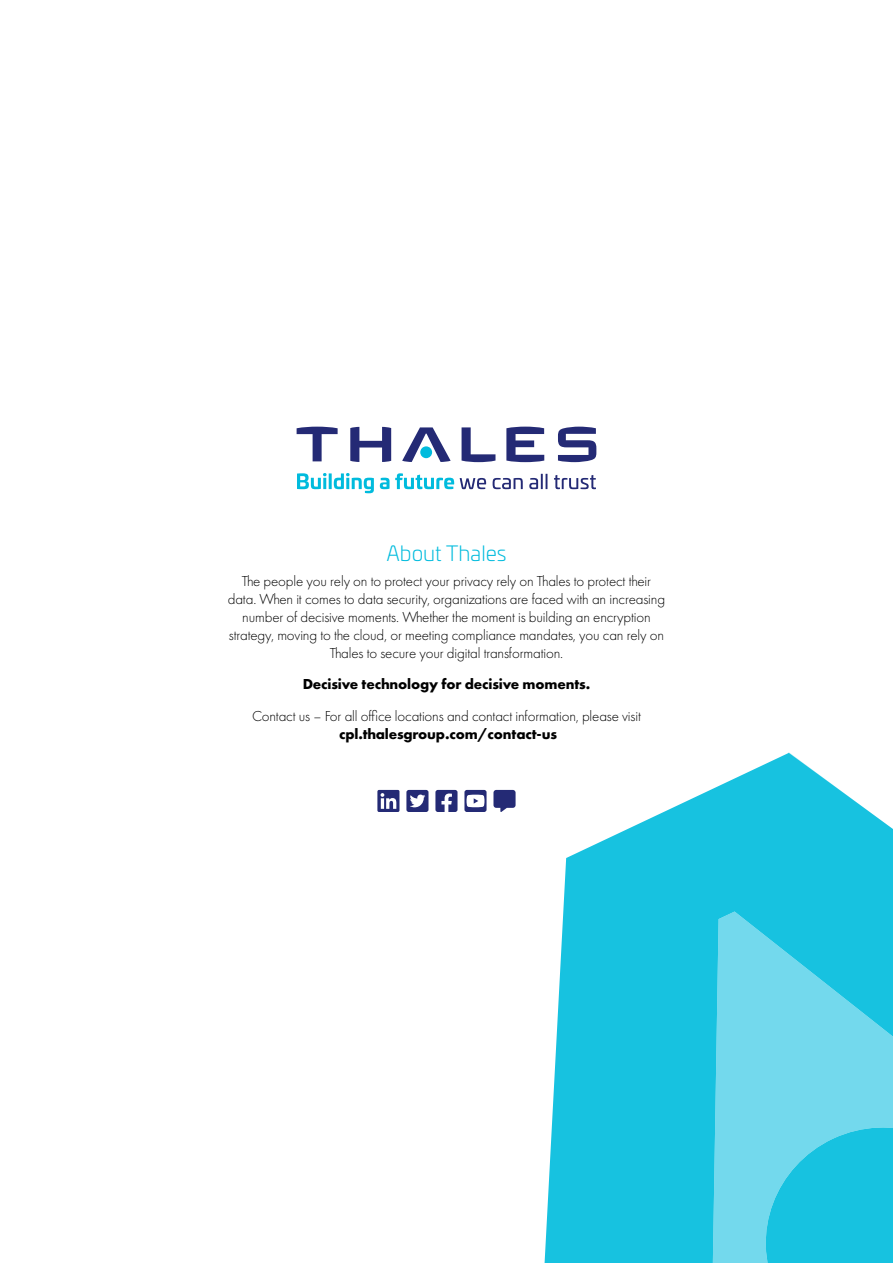
<style>
.page{position:relative;width:893px;height:1263px;background:#fff}
.page>*{position:absolute;margin:0;border:0;box-sizing:border-box;transform-origin:0 0}
.t1{font:300 21px "Univia Pro";color:#0bd}
.t2{font:300 15px/18px "Futura PT";letter-spacing:-.01em;color:#000;text-align:center}
.t3{font:700 15px "Futura PT";letter-spacing:-.01em;color:#000}
</style>
<div class="page">
<svg style="left:558px;top:427px;width:38px;height:35px"></svg>
<svg style="left:506px;top:427px;width:38px;height:35px"></svg>
<svg style="left:462px;top:427px;width:33px;height:35px"></svg>
<svg style="left:402px;top:427px;width:49px;height:35px"></svg>
<div style="left:420px;top:446px;width:12px;height:12px;background:#0bd;border-radius:50%"></div>
<svg style="left:350px;top:427px;width:41px;height:35px"></svg>
<svg style="left:297px;top:427px;width:41px;height:34px"></svg>
<svg style="left:297px;top:473px;width:30px;height:16px"></svg>
<hr style="left:329px;top:473px;width:3px;height:16px;background:#0bd">
<svg style="left:334px;top:473px;width:40px;height:20px"></svg>
<svg style="left:380px;top:473px;width:74px;height:16px"></svg>
<svg style="left:460px;top:478px;width:26px;height:11px"></svg>
<svg style="left:493px;top:478px;width:30px;height:11px"></svg>
<svg style="left:529px;top:474px;width:18px;height:15px"></svg>
<svg style="left:554px;top:475px;width:42px;height:14px"></svg>
<svg style="left:377px;top:790px;width:22px;height:22px"></svg>
<svg style="left:435px;top:790px;width:22px;height:22px"></svg>
<svg style="left:406px;top:790px;width:22px;height:22px"></svg>
<svg style="left:464px;top:790px;width:23px;height:22px"></svg>
<svg style="left:493px;top:790px;width:23px;height:22px"></svg>
<svg style="left:544px;top:753px;width:349px;height:510px;background:#48cee6"></svg>
<h1 class="t1" style="left:386px;top:538px;width:122px">About Thales</h1>
<p class="t2" style="left:228px;top:572px;width:439px">The people you rely on to protect your privacy rely on Thales to protect their data. When it comes to data security, organizations are faced with an increasing number of decisive moments. Whether the moment is building an encryption strategy, moving to the cloud, or meeting compliance mandates, you can rely on Thales to secure your digital transformation.</p>
<p class="t3" style="left:303px;top:675px;width:289px">Decisive technology for decisive moments.</p>
<p class="t2" style="left:252px;top:707px;width:390px">Contact us – For all office locations and contact information, please visit</p>
<p class="t3" style="left:339px;top:724px;width:219px">cpl.thalesgroup.com/contact-us</p>
</div>
